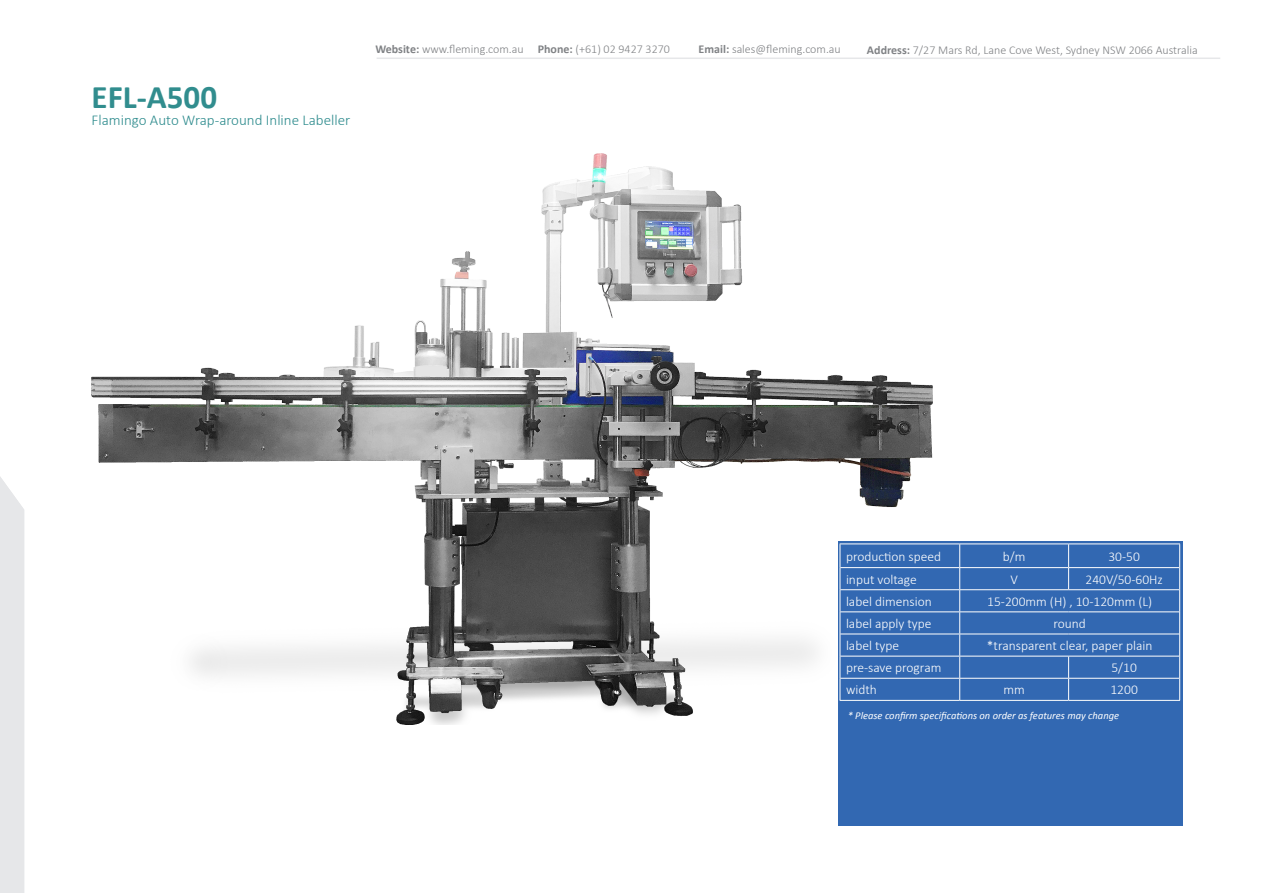
<style>
.page{position:relative;width:1263px;height:893px;background:#fff}
.page>*{position:absolute;margin:0;border:0;box-sizing:border-box;transform-origin:0 0}
.t1{font:700 33px "Calibri";color:#318d8e}
.t2{font:300 15px "Calibri";color:#2f8c8e}
.t3{font:300 13.5px "Calibri";color:#fff}
.t4{font:300 12px "Calibri";color:#808285}
.t5{font:italic 10.5px "Calibri";color:#fff}
.s1{font-weight:700}
</style>
<div class="page">
<hr style="left:377px;top:58px;width:843px;height:1px;background:#e6e7e9">
<div style="left:838px;top:541px;width:345px;height:285px;background:#3268b2"></div>
<div style="left:0;top:477px;width:24px;height:416px;background:#e6e7e9"></div>
<img style="left:92px;top:153px;width:841px;height:571px">
<hr style="left:840px;top:543px;width:120px;height:1px;background:#fff">
<hr style="left:960px;top:543px;width:108px;height:1px;background:#fff">
<hr style="left:1068px;top:543px;width:112px;height:1px;background:#fff">
<hr style="left:840px;top:567px;width:120px;height:1px;background:#fff">
<hr style="left:960px;top:567px;width:108px;height:1px;background:#fff">
<hr style="left:1068px;top:567px;width:111px;height:1px;background:#fff">
<hr style="left:840px;top:589px;width:120px;height:1px;background:#fff">
<hr style="left:960px;top:589px;width:108px;height:1px;background:#fff">
<hr style="left:1068px;top:589px;width:111px;height:1px;background:#fff">
<hr style="left:840px;top:611px;width:120px;height:1px;background:#fff">
<hr style="left:960px;top:611px;width:108px;height:1px;background:#fff">
<hr style="left:1068px;top:611px;width:111px;height:1px;background:#fff">
<hr style="left:840px;top:634px;width:120px;height:1px;background:#fff">
<hr style="left:960px;top:634px;width:108px;height:1px;background:#fff">
<hr style="left:1068px;top:634px;width:111px;height:1px;background:#fff">
<hr style="left:840px;top:656px;width:120px;height:1px;background:#fff">
<hr style="left:960px;top:656px;width:108px;height:1px;background:#fff">
<hr style="left:1068px;top:656px;width:111px;height:1px;background:#fff">
<hr style="left:840px;top:678px;width:120px;height:1px;background:#fff">
<hr style="left:960px;top:678px;width:108px;height:1px;background:#fff">
<hr style="left:1068px;top:678px;width:111px;height:1px;background:#fff">
<hr style="left:840px;top:700px;width:120px;height:1px;background:#fff">
<hr style="left:960px;top:700px;width:108px;height:1px;background:#fff">
<hr style="left:1068px;top:700px;width:112px;height:1px;background:#fff">
<svg style="left:1068px;top:544px;width:1px;height:45px"></svg>
<svg style="left:840px;top:544px;width:1px;height:156px"></svg>
<svg style="left:959px;top:544px;width:1px;height:156px"></svg>
<svg style="left:1068px;top:656px;width:1px;height:44px"></svg>
<svg style="left:1179px;top:544px;width:1px;height:156px"></svg>
<p class="t1" style="left:92px;top:76px;width:127px">EFL-A500</p>
<p class="t2" style="left:92px;top:110px;width:260px">Flamingo Auto Wrap-around Inline Labeller</p>
<p class="t4" style="left:375px;top:42px;width:296px"><span class="s1">Website:</span> www.fleming.com.au <span class="s1">Phone:</span> (+61) 02 9427 3270</p>
<p class="t4" style="left:698px;top:42px;width:144px"><span class="s1">Email:</span> sales@fleming.com.au</p>
<p class="t4" style="left:867px;top:42px;width:332px"><span class="s1">Address:</span> 7/27 Mars Rd, Lane Cove West, Sydney NSW 2066 Australia</p>
<p class="t3" style="left:846px;top:548px;width:97px">production speed</p>
<p class="t3" style="left:1003px;top:548px;width:24px">b/m</p>
<p class="t3" style="left:1108px;top:548px;width:33px">30-50</p>
<p class="t3" style="left:846px;top:571px;width:72px">input voltage</p>
<p class="t3" style="left:1010px;top:571px;width:9px">V</p>
<p class="t3" style="left:1085px;top:571px;width:79px">240V/50-60Hz</p>
<p class="t3" style="left:846px;top:593px;width:87px">label dimension</p>
<p class="t3" style="left:987px;top:593px;width:167px">15-200mm (H) , 10-120mm (L)</p>
<p class="t3" style="left:846px;top:615px;width:87px">label apply type</p>
<p class="t3" style="left:1053px;top:615px;width:34px">round</p>
<p class="t3" style="left:846px;top:637px;width:55px">label type</p>
<p class="t3" style="left:987px;top:637px;width:167px">*transparent clear, paper plain</p>
<p class="t3" style="left:846px;top:659px;width:97px">pre-save program</p>
<p class="t3" style="left:1111px;top:659px;width:27px">5/10</p>
<p class="t3" style="left:846px;top:681px;width:32px">width</p>
<p class="t3" style="left:1003px;top:681px;width:23px">mm</p>
<p class="t3" style="left:1110px;top:681px;width:29px">1200</p>
<p class="t5" style="left:848px;top:708px;width:273px">* Please confirm specifications on order as features may change</p>
</div>
